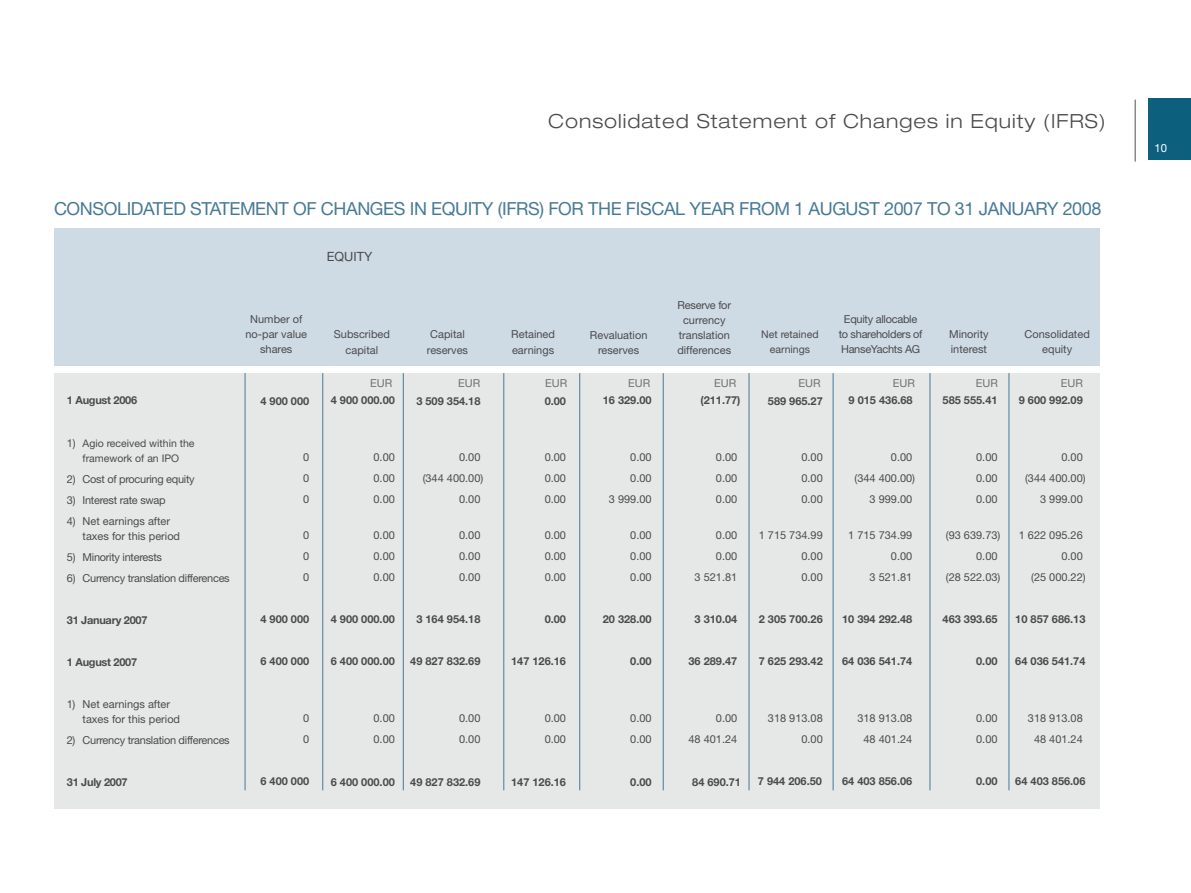
<style>
.page{position:relative;width:1191px;height:893px;background:#fff}
.page>*{position:absolute;margin:0;border:0;box-sizing:border-box;transform-origin:0 0}
.t1{font:300 expanded 19.5px "Helvetica Neue";letter-spacing:.05em;color:#4b4b4d}
.t2{font:18px "Helvetica Neue";letter-spacing:-.02em;color:#477a97}
.t3{font:12.75px "Helvetica Neue";color:#4b4b4d}
.t4{font:11.25px "Helvetica Neue";color:#fff}
.t5{font:10.95px/21px "Helvetica Neue";color:#4b4b4d;text-align:justify}
.t6{font:700 10.95px "Helvetica Neue";color:#4b4b4d}
.t7{font:10.95px/15px "Helvetica Neue";letter-spacing:-.025em;color:#4b4b4d;text-align:center}
.t8{font:700 10.95px "Helvetica Neue";letter-spacing:-.025em;color:#4b4b4d}
.t9{font:10.95px "Helvetica Neue";color:#707173}
.t10{font:10.5px/15px "Helvetica Neue";color:#4b4b4d;text-align:center}
.s1{font-size:10.95px}
</style>
<div class="page">
<hr style="left:1134px;top:100px;width:2px;height:62px;background:#87888a">
<div style="left:1148px;top:99px;width:43px;height:61px;background:#0d5f7e"></div>
<div style="left:54px;top:373px;width:1046px;height:435px;background:#e6e7e7"></div>
<div style="left:54px;top:228px;width:1046px;height:137px;background:#cedae4"></div>
<hr style="left:245px;top:373px;width:1px;height:417px;background:#477a97">
<hr style="left:322px;top:373px;width:1px;height:417px;background:#477a97">
<hr style="left:403px;top:373px;width:1px;height:417px;background:#477a97">
<hr style="left:503px;top:373px;width:1px;height:417px;background:#477a97">
<hr style="left:579px;top:373px;width:1px;height:417px;background:#477a97">
<hr style="left:663px;top:373px;width:1px;height:417px;background:#477a97">
<hr style="left:748px;top:373px;width:1px;height:417px;background:#477a97">
<hr style="left:832px;top:373px;width:1px;height:417px;background:#477a97">
<hr style="left:929px;top:373px;width:1px;height:417px;background:#477a97">
<hr style="left:1008px;top:373px;width:1px;height:417px;background:#477a97">
<h1 class="t1" style="left:548px;top:109px;width:559px">Consolidated Statement of Changes in Equity (IFRS)</h1>
<h2 class="t2" style="left:54px;top:198px;width:1049px">CONSOLIDATED STATEMENT OF CHANGES IN EQUITY (IFRS) FOR THE FISCAL YEAR FROM 1 AUGUST 2007 TO 31 JANUARY 2008</h2>
<p class="t5" style="left:245px;top:312px;width:63px;line-height:15px;text-align:center">Number of no-par value shares</p>
<p class="t8" style="left:67px;top:394px;width:72px">1 August 2006</p>
<p class="t10" style="left:67px;top:436px;width:129px"><span class="s1">1)</span> Agio received within the framework of an IPO</p>
<p class="t7" style="left:67px;top:472px;width:129px">2) Cost of procuring equity</p>
<p class="t7" style="left:67px;top:493px;width:100px">3) Interest rate swap</p>
<p class="t5" style="left:83px;top:514px;width:99px;line-height:15px;text-indent:-16px">4) Net earnings after taxes for this period</p>
<p class="t7" style="left:67px;top:550px;width:97px">5) Minority interests</p>
<p class="t7" style="left:67px;top:571px;width:164px">6) Currency translation differences</p>
<p class="t8" style="left:67px;top:614px;width:82px">31 January 2007</p>
<p class="t8" style="left:67px;top:656px;width:72px">1 August 2007</p>
<p class="t5" style="left:83px;top:697px;width:99px;line-height:15px;text-indent:-16px">1) Net earnings after taxes for this period</p>
<p class="t7" style="left:67px;top:733px;width:164px">2) Currency translation differences</p>
<p class="t8" style="left:67px;top:776px;width:62px">31 July 2007</p>
<p class="t6" style="left:260px;top:394px;width:50px">4 900 000</p>
<p class="t5" style="left:303px;top:446px;width:8px">0<br>0<br>0</p>
<p class="t5" style="left:303px;top:524px;width:8px">0<br>0<br>0</p>
<p class="t6" style="left:260px;top:612px;width:50px">4 900 000</p>
<p class="t6" style="left:260px;top:654px;width:50px">6 400 000</p>
<p class="t5" style="left:303px;top:707px;width:8px">0<br>0</p>
<p class="t6" style="left:260px;top:774px;width:50px">6 400 000</p>
<p class="t3" style="left:327px;top:249px;width:47px">EQUITY</p>
<p class="t5" style="left:334px;top:326px;width:58px;line-height:15.8px;text-align:center">Subscribed capital</p>
<p class="t5" style="left:427px;top:327px;width:43px;line-height:15.8px;text-align:center">Capital reserves</p>
<p class="t5" style="left:511px;top:327px;width:45px;line-height:15.8px">Retained earnings</p>
<p class="t5" style="left:590px;top:327px;width:59px;line-height:15.8px;text-align:center">Revaluation reserves</p>
<p class="t5" style="left:677px;top:297px;width:55px;line-height:15.3px;text-align:center">Reserve for currency translation differences</p>
<p class="t10" style="left:761px;top:327px;width:59px">Net retained earnings</p>
<p class="t7" style="left:838px;top:312px;width:85px">Equity allocable to shareholders of<br>HanseYachts AG</p>
<p class="t5" style="left:949px;top:327px;width:41px;line-height:15px">Minority interest</p>
<p class="t5" style="left:1024px;top:327px;width:67px;line-height:15px;text-align:center">Consolidated equity</p>
<p class="t9" style="left:370px;top:377px;width:24px">EUR</p>
<p class="t9" style="left:458px;top:377px;width:24px">EUR</p>
<p class="t9" style="left:545px;top:377px;width:24px">EUR</p>
<p class="t9" style="left:628px;top:377px;width:24px">EUR</p>
<p class="t9" style="left:714px;top:377px;width:24px">EUR</p>
<p class="t9" style="left:798px;top:377px;width:24px">EUR</p>
<p class="t9" style="left:893px;top:377px;width:24px">EUR</p>
<p class="t9" style="left:975px;top:377px;width:24px">EUR</p>
<p class="t9" style="left:1060px;top:377px;width:24px">EUR</p>
<p class="t6" style="left:331px;top:394px;width:66px">4 900 000.00</p>
<p class="t6" style="left:416px;top:394px;width:66px">3 509 354.18</p>
<p class="t6" style="left:545px;top:394px;width:23px">0.00</p>
<p class="t6" style="left:603px;top:394px;width:50px">16 329.00</p>
<p class="t6" style="left:700px;top:394px;width:42px">(211.77)</p>
<p class="t6" style="left:768px;top:394px;width:56px">589 965.27</p>
<p class="t6" style="left:848px;top:393px;width:66px">9 015 436.68</p>
<p class="t6" style="left:942px;top:393px;width:56px">585 555.41</p>
<p class="t6" style="left:1018px;top:393px;width:66px">9 600 992.09</p>
<p class="t5" style="left:373px;top:446px;width:23px">0.00<br>0.00<br>0.00</p>
<p class="t5" style="left:373px;top:524px;width:23px">0.00<br>0.00<br>0.00</p>
<p class="t6" style="left:331px;top:612px;width:66px">4 900 000.00</p>
<p class="t6" style="left:331px;top:654px;width:66px">6 400 000.00</p>
<p class="t5" style="left:423px;top:447px;width:62px;text-align:right">0.00<br>(344 400.00)<br>0.00</p>
<p class="t5" style="left:459px;top:525px;width:23px">0.00<br>0.00<br>0.00</p>
<p class="t6" style="left:416px;top:613px;width:66px">3 164 954.18</p>
<p class="t6" style="left:410px;top:655px;width:72px">49 827 832.69</p>
<p class="t5" style="left:545px;top:447px;width:23px">0.00<br>0.00<br>0.00</p>
<p class="t5" style="left:545px;top:525px;width:23px">0.00<br>0.00<br>0.00</p>
<p class="t6" style="left:545px;top:613px;width:23px">0.00</p>
<p class="t6" style="left:511px;top:655px;width:56px">147 126.16</p>
<p class="t5" style="left:609px;top:446px;width:44px;text-align:right">0.00<br>0.00<br>3 999.00</p>
<p class="t5" style="left:630px;top:524px;width:23px">0.00<br>0.00<br>0.00</p>
<p class="t6" style="left:603px;top:612px;width:50px">20 328.00</p>
<p class="t6" style="left:630px;top:654px;width:23px">0.00</p>
<p class="t5" style="left:716px;top:446px;width:23px">0.00<br>0.00<br>0.00</p>
<p class="t5" style="left:694px;top:524px;width:44px;text-align:right">0.00<br>0.00<br>3 521.81</p>
<p class="t6" style="left:694px;top:612px;width:44px">3 310.04</p>
<p class="t6" style="left:688px;top:654px;width:50px">36 289.47</p>
<p class="t5" style="left:801px;top:446px;width:23px">0.00<br>0.00<br>0.00</p>
<p class="t5" style="left:801px;top:524px;width:23px;text-indent:-43px">1 715 734.99<br>0.00<br>0.00</p>
<p class="t6" style="left:759px;top:612px;width:66px">2 305 700.26</p>
<p class="t6" style="left:759px;top:654px;width:66px">7 625 293.42</p>
<p class="t5" style="left:854px;top:447px;width:62px;text-align:right">0.00<br>(344 400.00)<br>3 999.00</p>
<p class="t5" style="left:848px;top:525px;width:66px;text-align:right">1 715 734.99<br>0.00<br>3 521.81</p>
<p class="t6" style="left:842px;top:612px;width:72px">10 394 292.48</p>
<p class="t6" style="left:842px;top:654px;width:72px">64 036 541.74</p>
<p class="t5" style="left:976px;top:446px;width:23px">0.00<br>0.00<br>0.00</p>
<p class="t5" style="left:946px;top:524px;width:56px;text-align:right">(93 639.73)<br>0.00<br>(28 522.03)</p>
<p class="t6" style="left:942px;top:612px;width:56px">463 393.65</p>
<p class="t6" style="left:976px;top:654px;width:23px">0.00</p>
<p class="t5" style="left:1025px;top:447px;width:62px;text-align:right">0.00<br>(344 400.00)<br>3 999.00</p>
<p class="t5" style="left:1018px;top:525px;width:68px;text-align:right">1 622 095.26<br>0.00<br>(25 000.22)</p>
<p class="t6" style="left:1015px;top:613px;width:72px">10 857 686.13</p>
<p class="t6" style="left:1015px;top:655px;width:72px">64 036 541.74</p>
<p class="t5" style="left:373px;top:707px;width:23px">0.00<br>0.00</p>
<p class="t6" style="left:331px;top:775px;width:66px">6 400 000.00</p>
<p class="t5" style="left:459px;top:708px;width:23px">0.00<br>0.00</p>
<p class="t6" style="left:410px;top:775px;width:72px">49 827 832.69</p>
<p class="t5" style="left:545px;top:708px;width:23px">0.00<br>0.00</p>
<p class="t6" style="left:511px;top:775px;width:56px">147 126.16</p>
<p class="t5" style="left:630px;top:707px;width:23px">0.00<br>0.00</p>
<p class="t6" style="left:630px;top:775px;width:23px">0.00</p>
<p class="t5" style="left:688px;top:707px;width:50px;text-align:right">0.00<br>48 401.24</p>
<p class="t6" style="left:692px;top:775px;width:50px">84 690.71</p>
<p class="t5" style="left:768px;top:707px;width:56px;text-align:right">318 913.08<br>0.00</p>
<p class="t6" style="left:758px;top:774px;width:66px">7 944 206.50</p>
<p class="t5" style="left:857px;top:708px;width:56px;text-align:center">318 913.08<br>48 401.24</p>
<p class="t6" style="left:842px;top:774px;width:72px">64 403 856.06</p>
<p class="t5" style="left:976px;top:707px;width:23px">0.00<br>0.00</p>
<p class="t6" style="left:976px;top:774px;width:23px">0.00</p>
<p class="t5" style="left:1028px;top:708px;width:56px;text-align:center">318 913.08<br>48 401.24</p>
<p class="t6" style="left:1015px;top:775px;width:72px">64 403 856.06</p>
<p class="t4" style="left:1138px;top:141px;width:30px">3 10</p>
</div>
